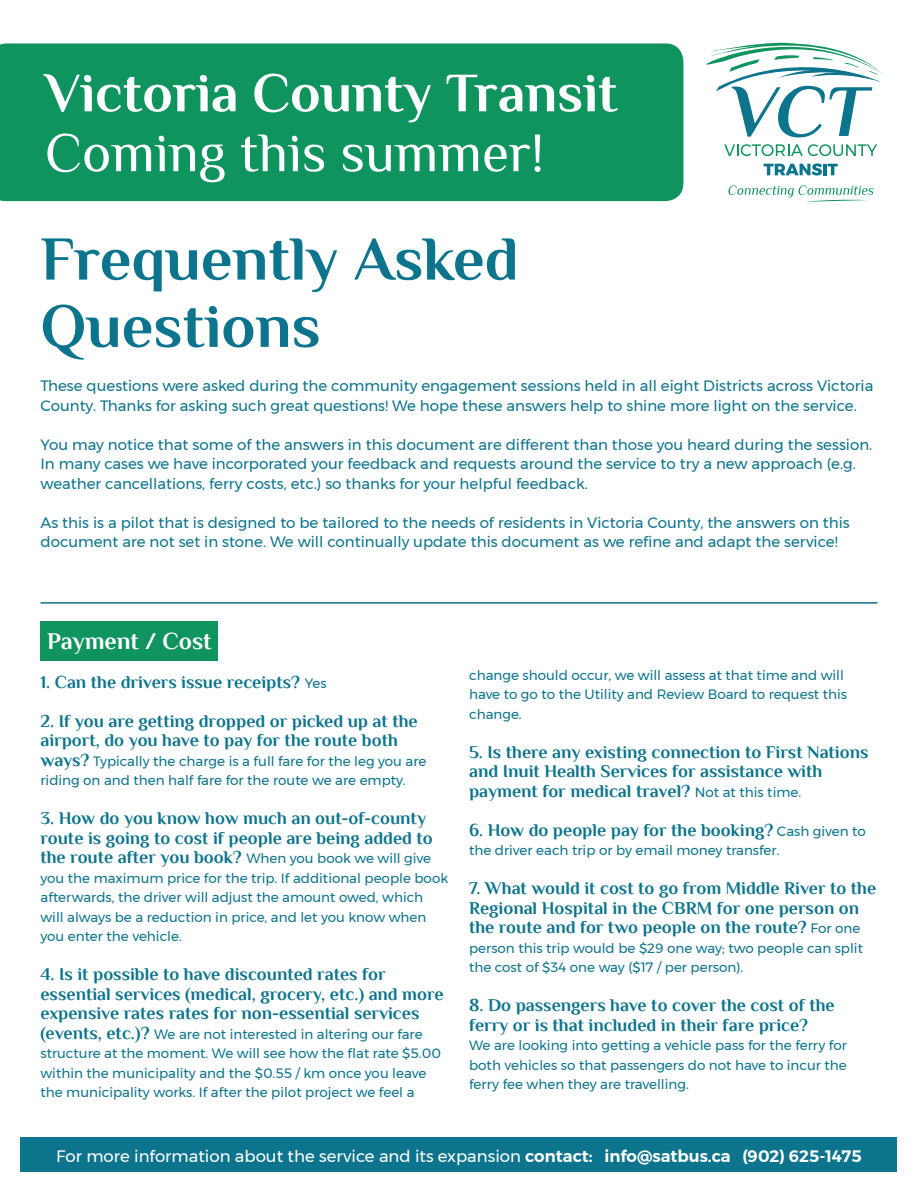
<style>
.page{position:relative;width:918px;height:1188px;background:#fff}
.page>*{position:absolute;margin:0;border:0;box-sizing:border-box;transform-origin:0 0}
.t1{font:700 62.4px/67.3px "Philosopher";color:#0d748d}
.t2{font:700 55.5px "Philosopher";color:#fff}
.t3{font:55.5px "Philosopher";color:#fff}
.t4{font:700 24px "Philosopher";color:#fff}
.t5{font:700 18px/19.5px "Philosopher";color:#0d748d}
.t6{font:16.5px "Montserrat";color:#fff}
.t7{font:15px/19.5px "Montserrat";color:#0d748d}
.t8{font:13.5px/19.5px "Montserrat";color:#0d748d}
.s1{font-family:"Montserrat";font-weight:400;font-size:13.5px}
.s2{font-family:"Philosopher";font-weight:700;font-size:18px}
.s3{font-weight:600}
</style>
<div class="page">
<div style="left:0;top:43px;width:683px;height:158px;background:#10945f"></div>
<svg style="left:724px;top:144px;width:153px;height:12px"></svg>
<svg style="left:764px;top:163px;width:58px;height:13px"></svg>
<hr style="left:823px;top:164px;width:4px;height:11px;background:#0d748d">
<svg style="left:828px;top:164px;width:10px;height:11px"></svg>
<svg style="left:728px;top:185px;width:146px;height:17px"></svg>
<svg style="left:706px;top:42px;width:178px;height:95px"></svg>
<div style="left:40px;top:621px;width:178px;height:40px;background:#10945f"></div>
<hr style="left:40px;top:602px;width:838px;height:2px;background:#0d748d">
<div style="left:21px;top:1137px;width:876px;height:34px;background:#0d748d"></div>
<h2 class="t2" style="left:45px;top:63px;width:574px">Victoria County Transit</h2>
<h2 class="t3" style="left:45px;top:124px;width:501px">Coming this summer!</h2>
<h1 class="t1" style="left:40px;top:226px;width:480px">Frequently Asked<br>Questions</h1>
<p class="t7" style="left:40px;top:376px;width:834px">These questions were asked during the community engagement sessions held in all eight Districts across Victoria<br>County. Thanks for asking such great questions! We hope these answers help to shine more light on the service.</p>
<p class="t7" style="left:40px;top:434px;width:833px">You may notice that some of the answers in this document are different than those you heard during the session.<br>In many cases we have incorporated your feedback and requests around the service to try a new approach (e.g. weather cancellations, ferry costs, etc.) so thanks for your helpful feedback.</p>
<p class="t7" style="left:40px;top:512px;width:811px">As this is a pilot that is designed to be tailored to the needs of residents in Victoria County, the answers on this document are not set in stone. We will continually update this document as we refine and adapt the service!</p>
<h3 class="t4" style="left:47px;top:628px;width:166px">Payment / Cost</h3>
<h3 class="t5" style="left:40px;top:672px;width:288px">1. Can the drivers issue receipts? <span class="s1">Yes</span></h3>
<h3 class="t5" style="left:40px;top:711px;width:379px">2. If you are getting dropped or picked up at the airport, do you have to pay for the route both</h3>
<p class="t8" style="left:40px;top:751px;width:388px"><span class="s2">ways?</span> Typically the charge is a full fare for the leg you are riding on and then half fare for the route we are empty.</p>
<h3 class="t5" style="left:40px;top:809px;width:394px">3. How do you know how much an out-of-county route is going to cost if people are being added to the route after you book? <span class="s1">When you book we will give</span></h3>
<p class="t8" style="left:40px;top:868px;width:409px">you the maximum price for the trip. If additional people book afterwards, the driver will adjust the amount owed, which will always be a reduction in price, and let you know when you enter the vehicle.</p>
<h3 class="t5" style="left:40px;top:965px;width:405px">4. Is it possible to have discounted rates for essential services (medical, grocery, etc.) and more expensive rates rates for non-essential services</h3>
<p class="t8" style="left:40px;top:1024px;width:402px"><span class="s2">(events, etc.)?</span> We are not interested in altering our fare structure at the moment. We will see how the flat rate $5.00 within the municipality and the $0.55 / km once you leave the municipality works. If after the pilot project we feel a</p>
<p class="t8" style="left:469px;top:665px;width:379px">change should occur, we will assess at that time and will have to go to the Utility and Review Board to request this change.</p>
<h3 class="t5" style="left:469px;top:742px;width:401px">5. Is there any existing connection to First Nations and Inuit Health Services for assistance with payment for medical travel? <span class="s1">Not at this time.</span></h3>
<h3 class="t5" style="left:469px;top:820px;width:398px">6. How do people pay for the booking? <span class="s1">Cash given to</span></h3>
<p class="t8" style="left:469px;top:840px;width:312px">the driver each trip or by email money transfer.</p>
<h3 class="t5" style="left:469px;top:879px;width:409px">7. What would it cost to go from Middle River to the<br>Regional Hospital in the CBRM for one person on the route and for two people on the route? <span class="s1">For one</span></h3>
<p class="t8" style="left:469px;top:938px;width:395px">person this trip would be $29 one way; two people can split the cost of $34 one way ($17 / per person).</p>
<h3 class="t5" style="left:469px;top:996px;width:367px">8. Do passengers have to cover the cost of the ferry or is that included in their fare price?</h3>
<p class="t8" style="left:469px;top:1035px;width:379px;text-align:justify">We are looking into getting a vehicle pass for the ferry for both vehicles so that passengers do not have to incur the ferry fee when they are travelling.</p>
<p class="t6" style="left:56px;top:1144px;width:807px">For more information about the service and its expansion <span class="s3">contact: info@satbus.ca (902) 625-1475</span></p>
</div>
